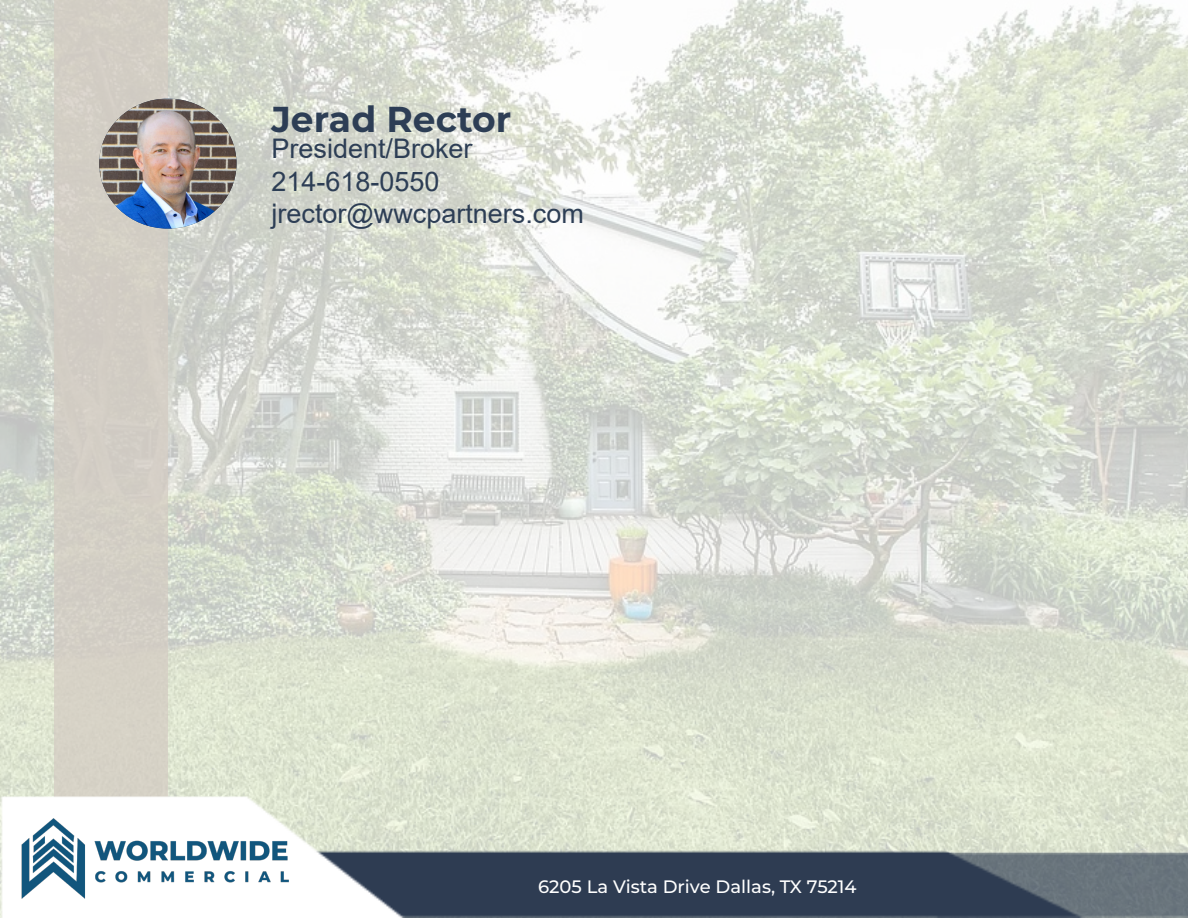
<style>
.page{position:relative;width:1188px;height:918px;background:#fff}
.page>*{position:absolute;margin:0;border:0;box-sizing:border-box;transform-origin:0 0}
.t1{font:700 36px "Montserrat";color:#2d3e55}
.t2{font:27px "Arial";color:#2d3e55}
.t3{font:500 18px "Montserrat";color:#fff}
</style>
<div class="page">
<img style="left:0;top:0;width:1188px;height:737px">
<div style="left:54px;top:0;width:114px;height:918px;background:#d4ccc3"></div>
<img style="left:99px;top:99px;width:138px;height:130px">
<img style="left:0;top:737px;width:1188px;height:181px">
<img style="left:7px;top:818px;width:301px;height:94px">
<p class="t1" style="left:272px;top:93px;width:241px">Jerad Rector</p>
<p class="t2" style="left:272px;top:130px;width:203px">President/Broker</p>
<p class="t2" style="left:272px;top:162px;width:170px">214-618-0550</p>
<p class="t2" style="left:272px;top:195px;width:314px">jrector@wwcpartners.com</p>
<p class="t3" style="left:538px;top:874px;width:320px">6205 La Vista Drive Dallas, TX 75214</p>
</div>
